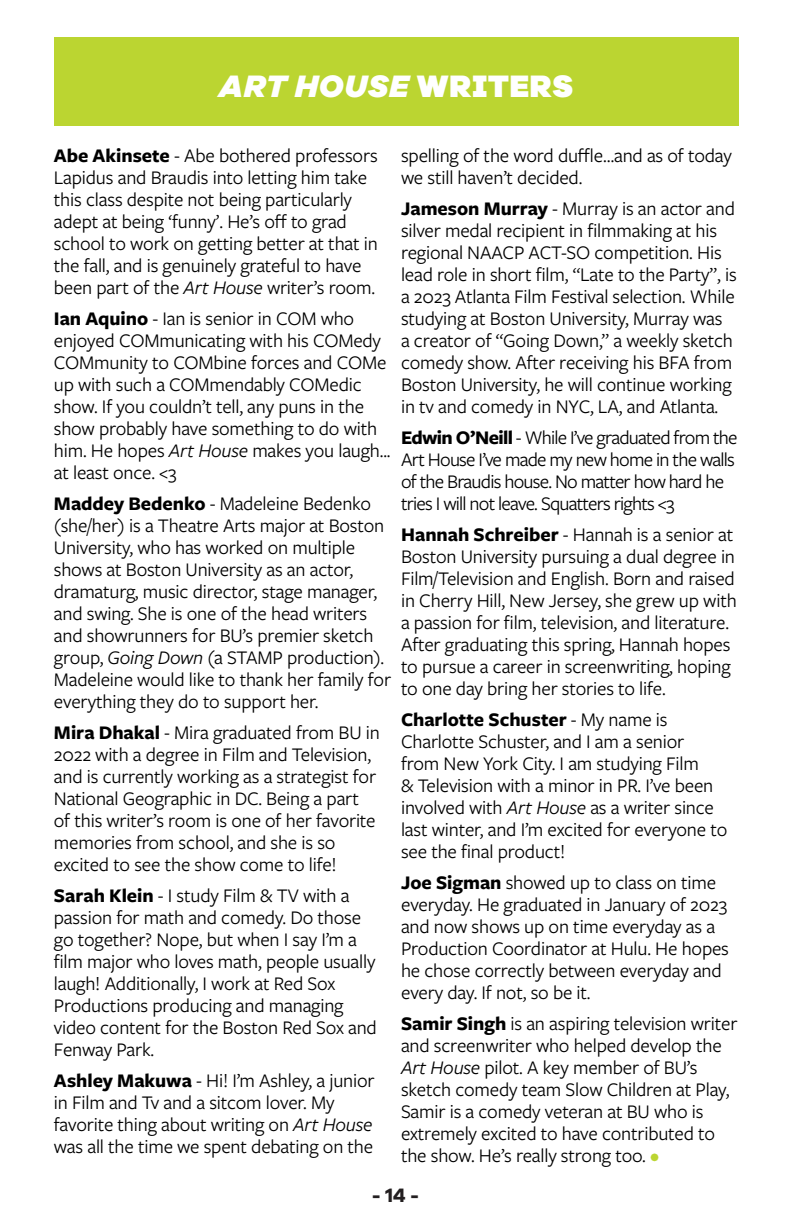
<style>
.page{position:relative;width:792px;height:1224px;background:#fff}
.page>*{position:absolute;margin:0;border:0;box-sizing:border-box;transform-origin:0 0}
.t1{font:italic 800 32px "Galano Grotesque Alt";letter-spacing:.02em;color:#fff}
.t2{font:20px/22px "Freight Sans Pro";letter-spacing:-.01em;color:#000}
.t3{font:20px/22px "Freight Sans Pro";letter-spacing:-.04em;color:#000}
.t4{font:700 20px "Galano Grotesque Alt";color:#231f20}
.s1{font-weight:900;font-style:normal}
.s2{font-weight:700}
.s3{font-style:italic}
.s4{color:#bbd531}
</style>
<div class="page">
<div style="left:54px;top:37px;width:684px;height:89px;background:#bbd531"></div>
<p class="t1" style="left:219px;top:65px;width:356px">ART HOUSE <span class="s1">WRITERS</span></p>
<p class="t2" style="left:54px;top:144px;width:326px"><span class="s2">Abe Akinsete</span> - Abe bothered professors Lapidus and Braudis into letting him take this class despite not being particularly adept at being ‘funny’. He’s off to grad school to work on getting better at that in the fall, and is genuinely grateful to have been part of the <span class="s3">Art House</span> writer’s room.</p>
<p class="t2" style="left:54px;top:307px;width:338px"><span class="s2">Ian Aquino</span> - Ian is senior in COM who enjoyed COMmunicating with his COMedy COMmunity to COMbine forces and COMe up with such a COMmendably COMedic show. If you couldn’t tell, any puns in the show probably have something to do with him. He hopes <span class="s3">Art House</span> makes you laugh... at least once. &lt;3</p>
<p class="t2" style="left:54px;top:492px;width:339px"><span class="s2">Maddey Bedenko</span> - Madeleine Bedenko (she/her) is a Theatre Arts major at Boston University, who has worked on multiple shows at Boston University as an actor, dramaturg, music director, stage manager, and swing. She is one of the head writers and showrunners for BU’s premier sketch group, <span class="s3">Going Down</span> (a STAMP production).<br>Madeleine would like to thank her family for everything they do to support her.</p>
<p class="t2" style="left:54px;top:721px;width:328px"><span class="s2">Mira Dhakal</span> - Mira graduated from BU in 2022 with a degree in Film and Television, and is currently working as a strategist for National Geographic in DC. Being a part of this writer’s room is one of her favorite memories from school, and she is so excited to see the show come to life!</p>
<p class="t2" style="left:54px;top:884px;width:325px"><span class="s2">Sarah Klein</span> - I study Film &amp; TV with a passion for math and comedy. Do those go together? Nope, but when I say I’m a film major who loves math, people usually laugh! Additionally, I work at Red Sox Productions producing and managing video content for the Boston Red Sox and Fenway Park.</p>
<p class="t2" style="left:54px;top:1069px;width:322px"><span class="s2">Ashley Makuwa</span> - Hi! I’m Ashley, a junior in Film and Tv and a sitcom lover. My favorite thing about writing on <span class="s3">Art House </span>was all the time we spent debating on the</p>
<p class="t2" style="left:401px;top:144px;width:332px">spelling of the word duffle…and as of today we still haven’t decided.</p>
<p class="t2" style="left:401px;top:197px;width:337px"><span class="s2">Jameson Murray</span> - Murray is an actor and silver medal recipient in filmmaking at his regional NAACP ACT-SO competition. His lead role in short film, “Late to the Party”, is a 2023 Atlanta Film Festival selection. While studying at Boston University, Murray was<br>a creator of “Going Down,” a weekly sketch comedy show. After receiving his BFA from Boston University, he will continue working in tv and comedy in NYC, LA, and Atlanta.</p>
<p class="t3" style="left:401px;top:426px;width:338px"><span class="s2">Edwin O’Neill</span> - While I’ve graduated from the Art House I’ve made my new home in the walls of the Braudis house. No matter how hard he tries I will not leave. Squatters rights &lt;3</p>
<p class="t2" style="left:401px;top:523px;width:337px"><span class="s2">Hannah Schreiber</span> - Hannah is a senior at Boston University pursuing a dual degree in Film/Television and English. Born and raised in Cherry Hill, New Jersey, she grew up with a passion for film, television, and literature.<br>After graduating this spring, Hannah hopes to pursue a career in screenwriting, hoping to one day bring her stories to life.</p>
<p class="t2" style="left:401px;top:708px;width:328px"><span class="s2">Charlotte Schuster</span> - My name is Charlotte Schuster, and I am a senior from New York City. I am studying Film<br>&amp; Television with a minor in PR. I’ve been involved with <span class="s3">Art House</span> as a writer since last winter, and I’m excited for everyone to see the final product!</p>
<p class="t2" style="left:401px;top:871px;width:330px"><span class="s2">Joe Sigman</span> showed up to class on time everyday. He graduated in January of 2023 and now shows up on time everyday as a Production Coordinator at Hulu. He hopes he chose correctly between everyday and every day. If not, so be it.</p>
<p class="t2" style="left:401px;top:1012px;width:338px"><span class="s2">Samir Singh</span> is an aspiring television writer and screenwriter who helped develop the <span class="s3">Art House</span> pilot. A key member of BU’s sketch comedy team Slow Children at Play, Samir is a comedy veteran at BU who is extremely excited to have contributed to the show. He’s really strong too. <span class="s4">•</span></p>
<p class="t4" style="left:372px;top:1182px;width:49px">- 14 -</p>
</div>
